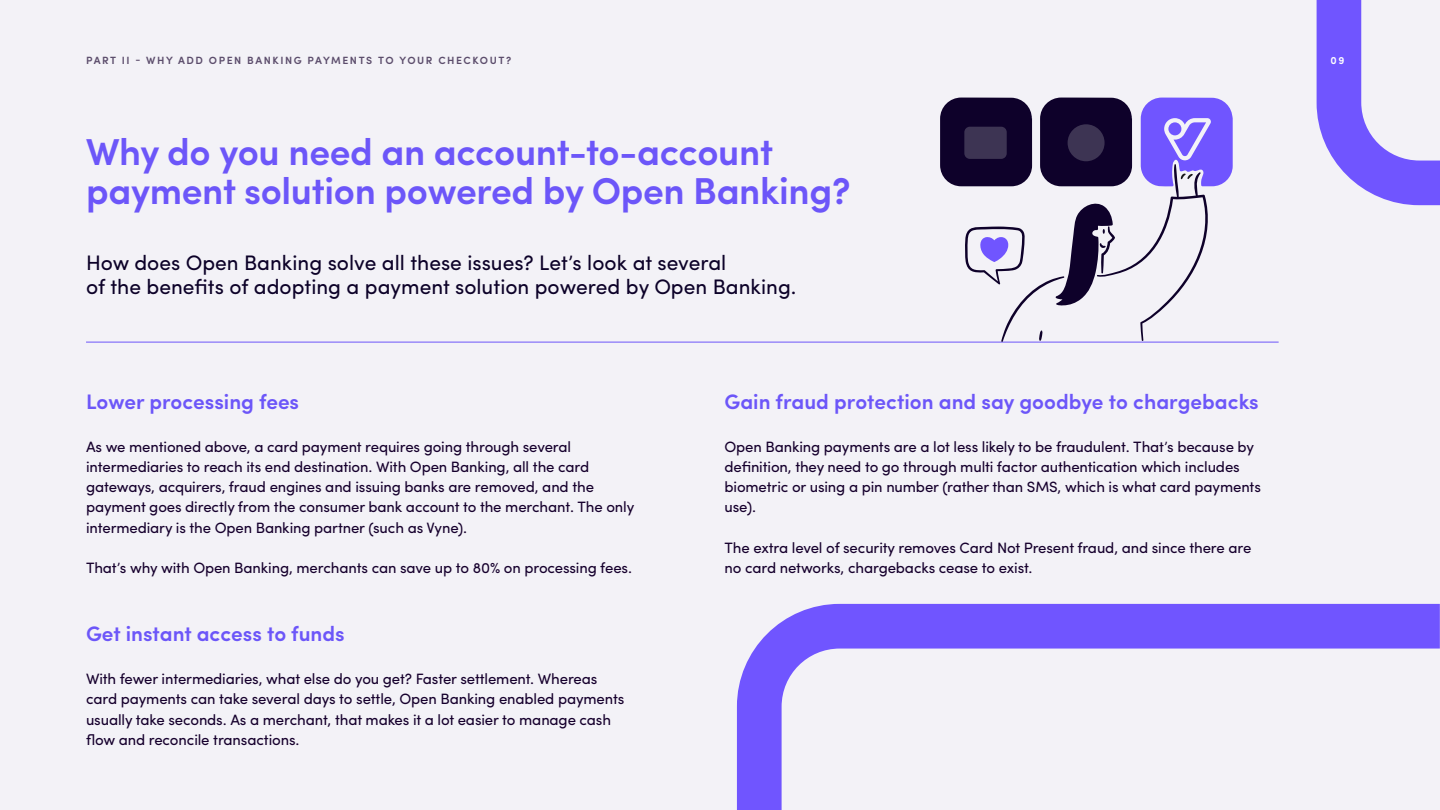
<style>
.page{position:relative;width:1440px;height:810px;background:#fff}
.page>*{position:absolute;margin:0;border:0;box-sizing:border-box;transform-origin:0 0}
.t1{font:600 37.5px/39px "Sofia Pro";letter-spacing:-.01em;color:#6c56f9}
.t2{font:21px/24px "Sofia Pro";color:#0c0128}
.t3{font:600 21px "Sofia Pro";color:#6c56f9}
.t4{font:15px/20.2px "Sofia Pro";letter-spacing:-.01em;color:#16002d}
.t5{font:600 10.5px "Sofia Pro";letter-spacing:.15em;color:#5c4d6c}
.t6{font:600 10.5px "Sofia Pro";color:#fff}
</style>
<div class="page">
<div style="left:0;top:0;width:1439px;height:810px;background:#f3f2f7"></div>
<svg style="left:1316px;top:0;width:124px;height:228px"></svg>
<svg style="left:736px;top:582px;width:704px;height:228px"></svg>
<hr style="left:86px;top:342px;width:1193px;height:1px;background:#6c56f9">
<svg style="left:940px;top:98px;width:293px;height:244px"></svg>
<div style="left:1068px;top:124px;width:37px;height:37px;background:#3d3453;border-radius:50%"></div>
<div style="left:964px;top:127px;width:43px;height:32px;background:#3d3453;border-radius:6px"></div>
<p class="t5" style="left:86px;top:52px;width:427px">PART II - WHY ADD OPEN BANKING PAYMENTS TO YOUR CHECKOUT?</p>
<p class="t6" style="left:1330px;top:52px;width:15px">09</p>
<h1 class="t1" style="left:86px;top:130px;width:766px">Why do you need an account-to-account payment solution powered by Open Banking?</h1>
<h2 class="t2" style="left:86px;top:249px;width:712px">How does Open Banking solve all these issues? Let’s look at several<br>of the benefits of adopting a payment solution powered by Open Banking.</h2>
<h2 class="t3" style="left:86px;top:386px;width:215px">Lower processing fees</h2>
<h2 class="t3" style="left:725px;top:386px;width:536px">Gain fraud protection and say goodbye to chargebacks</h2>
<p class="t4" style="left:86px;top:435px;width:550px">As we mentioned above, a card payment requires going through several intermediaries to reach its end destination. With Open Banking, all the card gateways, acquirers, fraud engines and issuing banks are removed, and the payment goes directly from the consumer bank account to the merchant. The only intermediary is the Open Banking partner (such as Vyne).</p>
<p class="t4" style="left:86px;top:557px;width:547px">That’s why with Open Banking, merchants can save up to 80% on processing fees.</p>
<h2 class="t3" style="left:86px;top:618px;width:260px">Get instant access to funds</h2>
<p class="t4" style="left:86px;top:668px;width:540px">With fewer intermediaries, what else do you get? Faster settlement. Whereas card payments can take several days to settle, Open Banking enabled payments usually take seconds. As a merchant, that makes it a lot easier to manage cash flow and reconcile transactions.</p>
<p class="t4" style="left:724px;top:435px;width:538px">Open Banking payments are a lot less likely to be fraudulent. That’s because by definition, they need to go through multi factor authentication which includes biometric or using a pin number (rather than SMS, which is what card payments use).</p>
<p class="t4" style="left:724px;top:536px;width:528px">The extra level of security removes Card Not Present fraud, and since there are no card networks, chargebacks cease to exist.</p>
</div>
